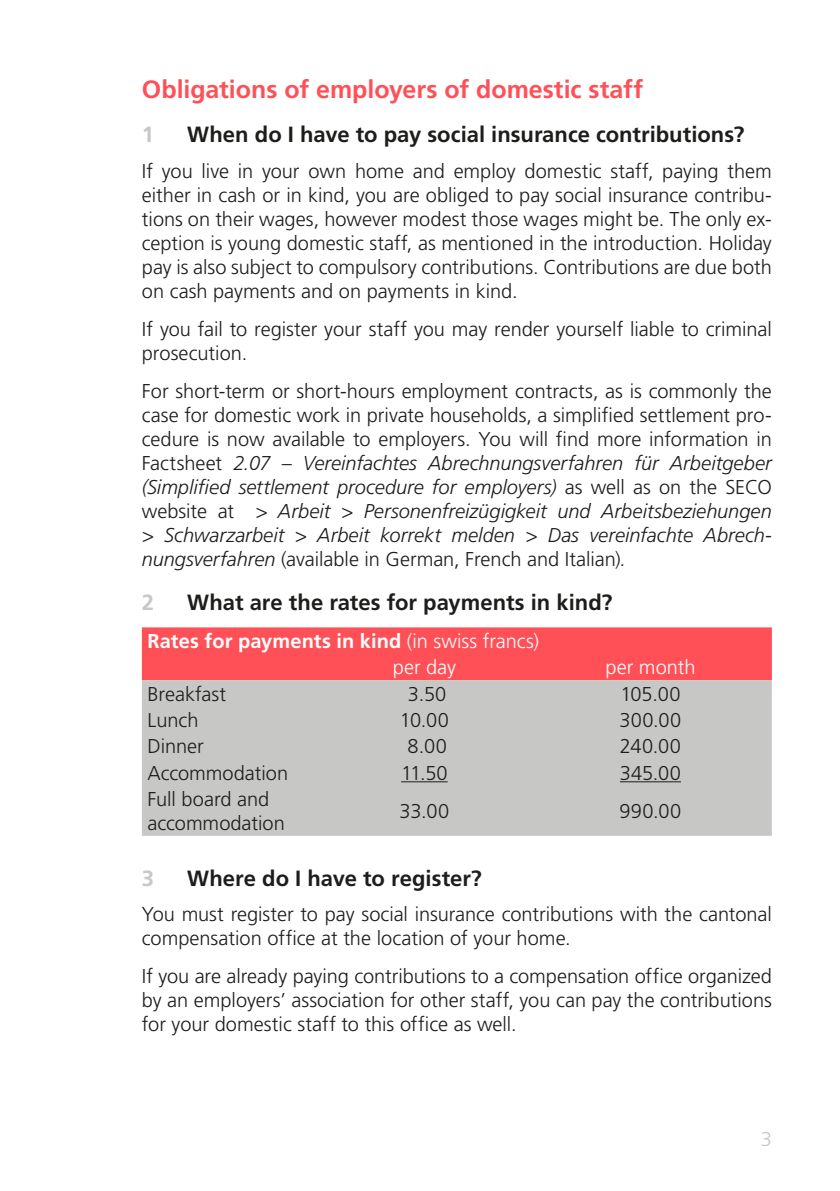
<style>
.page{position:relative;width:840px;height:1191px;background:#fff}
.page>*{position:absolute;margin:0;border:0;box-sizing:border-box;transform-origin:0 0}
.Texttitel{font:700 25px "Frutiger LT Std";color:#ff5057}
.t1{font:700 22px "Frutiger LT Std";color:#1d1d1b}
.t2{font:700 22px "Frutiger LT Std";color:#c7c7c6}
.Grundtext{font:300 20px/24px "Frutiger LT Std";color:#1d1d1b;text-align:justify}
.Tabellen_Text_Weiss{font:700 20px "Frutiger LT Std";letter-spacing:.005em;color:#fff}
.Tabellen_Text_Weiss-2{font:300 20px "Frutiger LT Std";color:#fff}
.MB_Gruppe_Titelseite{font:300 20px "Frutiger LT Std";color:#c7c7c6}
.s1{font-style:italic}
.s2{font-weight:300}
</style>
<div class="page">
<div style="left:142px;top:627px;width:629px;height:53px;background:#ff5057"></div>
<div style="left:142px;top:680px;width:629px;height:156px;background:#c7c7c6"></div>
<hr style="left:401px;top:781px;width:46px;height:1px;background:#1d1d1b">
<hr style="left:619px;top:781px;width:61px;height:1px;background:#1d1d1b">
<p class="Texttitel" style="left:142px;top:75px;width:502px">Obligations of employers of domestic staff</p>
<p class="t2" style="left:142px;top:122px;width:14px">1</p>
<p class="t1" style="left:187px;top:122px;width:558px">When do I have to pay social insurance contributions?</p>
<p class="Grundtext" style="left:142px;top:159px;width:631px">If you live in your own home and employ domestic staff, paying them either in cash or in kind, you are obliged to pay social insurance contribu&shy;tions on their wages, however modest those wages might be. The only ex&shy;ception is young domestic staff, as mentioned in the introduction. Holiday pay is also subject to compulsory contributions. Contributions are due both on cash payments and on payments in kind.</p>
<p class="Grundtext" style="left:142px;top:317px;width:631px">If you fail to register your staff you may render yourself liable to criminal prosecution.</p>
<p class="Grundtext" style="left:142px;top:379px;width:631px">For short-term or short-hours employment contracts, as is commonly the case for domestic work in private households, a simplified settlement pro&shy;cedure is now available to employers. You will find more information in Factsheet <span class="s1">2.07 – Vereinfachtes Abrechnungsverfahren für Arbeitgeber (Simplified settlement procedure for employers)</span> as well as on the SECO website at <span class="s1">&gt; Arbeit &gt; Personenfreizügigkeit und Arbeitsbeziehungen &gt; Schwarzarbeit &gt; Arbeit korrekt melden &gt; Das vereinfachte Abrech&shy;nungsverfahren</span> (available in German, French and Italian)<span class="s1">.</span></p>
<p class="t2" style="left:142px;top:589px;width:14px">2</p>
<p class="t1" style="left:187px;top:589px;width:426px">What are the rates for payments in kind?</p>
<p class="Tabellen_Text_Weiss" style="left:147px;top:629px;width:392px">Rates for payments in kind <span class="s2">(in swiss francs)</span></p>
<p class="Tabellen_Text_Weiss-2" style="left:392px;top:656px;width:65px">per day</p>
<p class="Tabellen_Text_Weiss-2" style="left:605px;top:656px;width:91px">per month</p>
<p class="Grundtext" style="left:147px;top:682px;width:80px">Breakfast</p>
<p class="Grundtext" style="left:408px;top:682px;width:40px">3.50</p>
<p class="Grundtext" style="left:620px;top:682px;width:62px">105.00</p>
<p class="Grundtext" style="left:147px;top:708px;width:52px">Lunch</p>
<p class="Grundtext" style="left:399px;top:708px;width:51px">10.00</p>
<p class="Grundtext" style="left:619px;top:708px;width:63px">300.00</p>
<p class="Grundtext" style="left:147px;top:735px;width:58px">Dinner</p>
<p class="Grundtext" style="left:407px;top:735px;width:41px">8.00</p>
<p class="Grundtext" style="left:619px;top:735px;width:62px">240.00</p>
<p class="Grundtext" style="left:147px;top:761px;width:142px">Accommodation</p>
<p class="Grundtext" style="left:401px;top:761px;width:48px">11.50</p>
<p class="Grundtext" style="left:619px;top:761px;width:62px">345.00</p>
<p class="Grundtext" style="left:147px;top:787px;width:139px">Full board and accommodation</p>
<p class="Grundtext" style="left:399px;top:799px;width:51px">33.00</p>
<p class="Grundtext" style="left:619px;top:799px;width:63px">990.00</p>
<p class="t2" style="left:142px;top:865px;width:14px">3</p>
<p class="t1" style="left:187px;top:865px;width:296px">Where do I have to register?</p>
<p class="Grundtext" style="left:142px;top:902px;width:631px">You must register to pay social insurance contributions with the cantonal compensation office at the location of your home.</p>
<p class="Grundtext" style="left:142px;top:964px;width:631px">If you are already paying contributions to a compensation office organized by an employers’ association for other staff, you can pay the contributions for your domestic staff to this office as well.</p>
<p class="MB_Gruppe_Titelseite" style="left:760px;top:1127px;width:13px">3</p>
</div>
